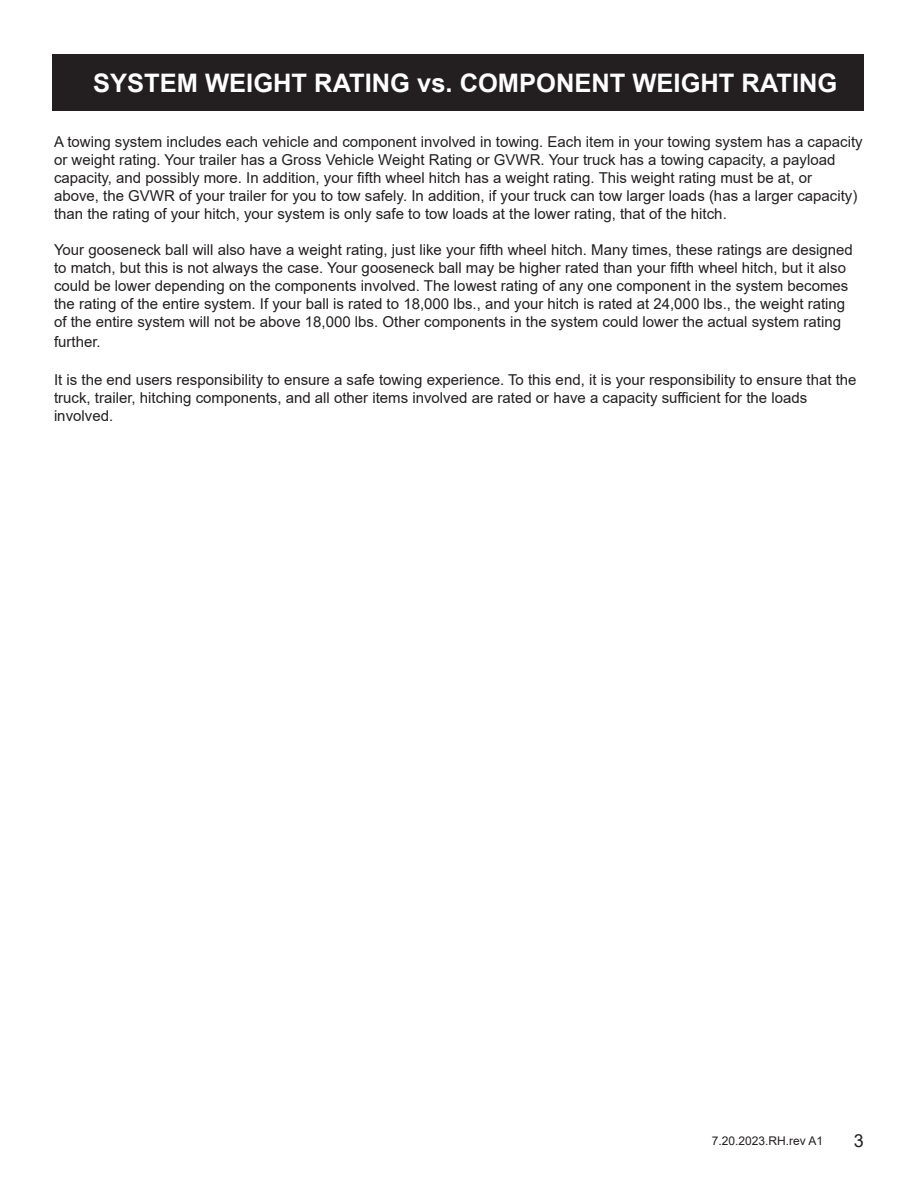
<style>
.page{position:relative;width:918px;height:1188px;background:#fff}
.page>*{position:absolute;margin:0;border:0;box-sizing:border-box;transform-origin:0 0}
.t1{font:700 25.5px "Arial";color:#fff}
.t2{font:18px "Arial";color:#231f20}
.t3{font:15px/18px "Arial";color:#231f20}
.t4{font:12px "Arial";color:#231f20}
</style>
<div class="page">
<div style="left:52px;top:54px;width:812px;height:57px;background:#231f20"></div>
<h1 class="t1" style="left:93px;top:65px;width:746px">SYSTEM WEIGHT RATING vs. COMPONENT WEIGHT RATING</h1>
<p class="t3" style="left:54px;top:133px;width:810px">A towing system includes each vehicle and component involved in towing. Each item in your towing system has a capacity or weight rating. Your trailer has a Gross Vehicle Weight Rating or GVWR. Your truck has a towing capacity, a payload capacity, and possibly more. In addition, your fifth wheel hitch has a weight rating. This weight rating must be at, or<br>above, the GVWR of your trailer for you to tow safely. In addition, if your truck can tow larger loads (has a larger capacity) than the rating of your hitch, your system is only safe to tow loads at the lower rating, that of the hitch.</p>
<p class="t3" style="left:54px;top:241px;width:800px">Your gooseneck ball will also have a weight rating, just like your fifth wheel hitch. Many times, these ratings are designed to match, but this is not always the case. Your gooseneck ball may be higher rated than your fifth wheel hitch, but it also could be lower depending on the components involved. The lowest rating of any one component in the system becomes the rating of the entire system. If your ball is rated to 18,000 lbs., and your hitch is rated at 24,000 lbs., the weight rating of the entire system will not be above 18,000 lbs. Other components in the system could lower the actual system rating</p>
<p class="t3" style="left:54px;top:332px;width:48px">further.</p>
<p class="t3" style="left:54px;top:370px;width:804px">It is the end users responsibility to ensure a safe towing experience. To this end, it is your responsibility to ensure that the truck, trailer, hitching components, and all other items involved are rated or have a capacity sufficient for the loads involved.</p>
<p class="t4" style="left:712px;top:1133px;width:113px">7.20.2023.RH.rev A1</p>
<p class="t2" style="left:854px;top:1128px;width:12px">3</p>
</div>
